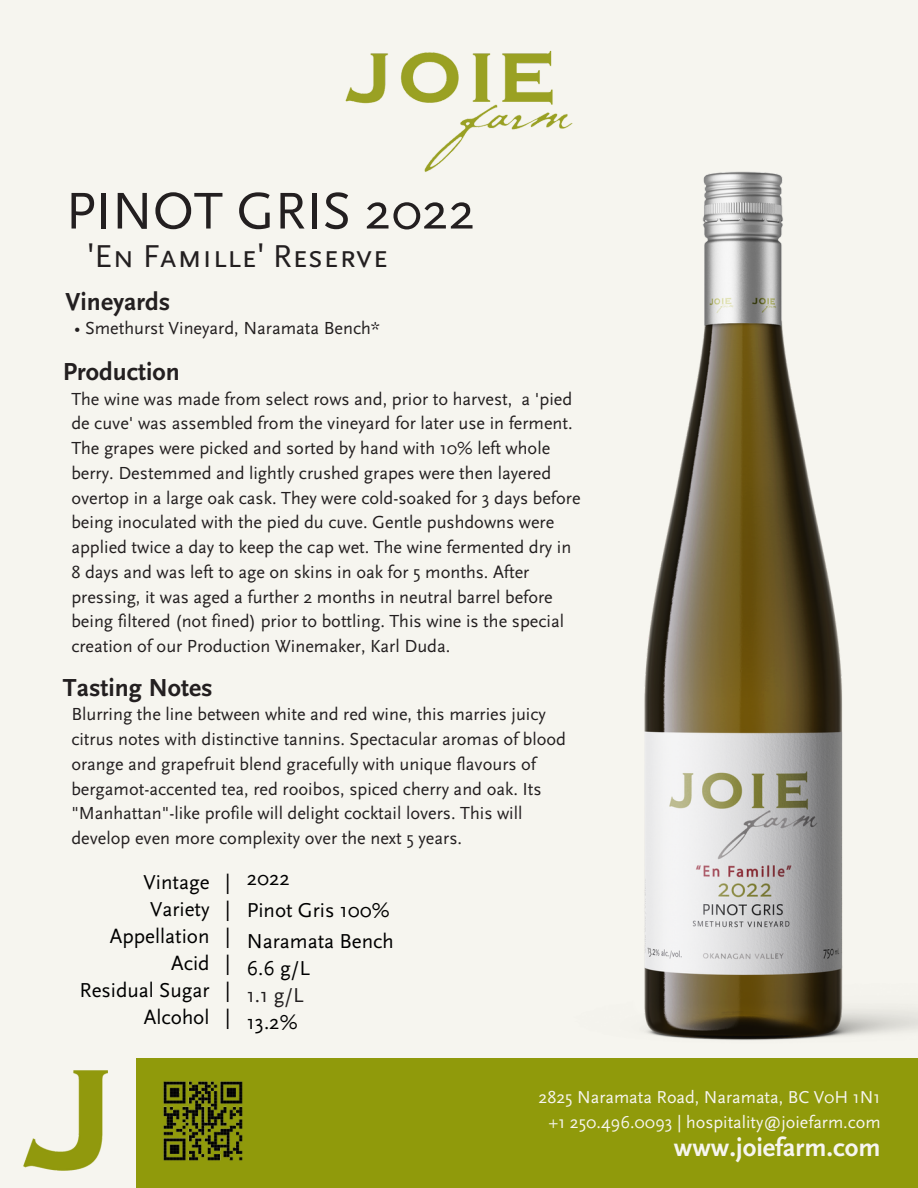
<style>
.page{position:relative;width:918px;height:1188px;background:#f6f5ef}
.page>*{position:absolute;margin:0;border:0;box-sizing:border-box;transform-origin:0 0}
.t1{font:54px "Scala Sans";color:#231f20}
.t2{font:33px "Scala Sans Caps";color:#231f20}
.t3{font:700 26.55px "Scala Sans";color:#f6f5ef}
.t4{font:700 25.65px "Scala Sans";color:#231f20}
.t5{font:21px "Scala Sans";color:#000}
.t6{font:21px "Scala Sans";color:#231f20}
.t7{font:18.3px/24.8px "Scala Sans";color:#231f20}
.t8{font:18px "Scala Sans";color:#f6f5ef}
.s1{font-family:"Noto Sans"}
</style>
<div class="page">
<img style="left:345px;top:50px;width:223px;height:70px">
<div style="left:137px;top:1058px;width:781px;height:130px;background:#909a0b"></div>
<img style="left:23px;top:1071px;width:85px;height:100px">
<img style="left:163px;top:1081px;width:80px;height:80px">
<img style="left:424px;top:120px;width:494px;height:920px">
<p class="t1" style="left:66px;top:182px;width:411px">PINOT GRIS 2022</p>
<p class="t2" style="left:87px;top:238px;width:303px"><span class="s1">'</span>En Famille<span class="s1">'</span> Reserve</p>
<p class="t4" style="left:66px;top:288px;width:106px">Vineyards</p>
<p class="t7" style="left:74px;top:316px;width:308px">• Smethurst Vineyard, Naramata Bench*</p>
<p class="t4" style="left:63px;top:358px;width:118px">Production</p>
<p class="t7" style="left:71px;top:387px;width:511px">The wine was made from select rows and, prior to harvest, a 'pied de cuve' was assembled from the vineyard for later use in ferment.<br>The grapes were picked and sorted by hand with 10% left whole berry. Destemmed and lightly crushed grapes were then layered overtop in a large oak cask. They were cold-soaked for 3 days before being inoculated with the pied du cuve. Gentle pushdowns were applied twice a day to keep the cap wet. The wine fermented dry in 8 days and was left to age on skins in oak for 5 months. After pressing, it was aged a further 2 months in neutral barrel before being filtered (not fined) prior to bottling. This wine is the special creation of our Production Winemaker, Karl Duda.</p>
<p class="t4" style="left:63px;top:673px;width:151px">Tasting Notes</p>
<p class="t7" style="left:71px;top:702px;width:496px">Blurring the line between white and red wine, this marries juicy citrus notes with distinctive tannins. Spectacular aromas of blood orange and grapefruit blend gracefully with unique flavours of bergamot-accented tea, red rooibos, spiced cherry and oak. Its "Manhattan"-like profile will delight cocktail lovers. This will develop even more complexity over the next 5 years.</p>
<p class="t5" style="left:144px;top:871px;width:67px">Vintage</p>
<p class="t5" style="left:150px;top:898px;width:61px">Variety</p>
<p class="t5" style="left:110px;top:925px;width:101px">Appellation</p>
<p class="t5" style="left:171px;top:952px;width:40px">Acid</p>
<p class="t5" style="left:79px;top:979px;width:132px">Residual Sugar</p>
<p class="t5" style="left:144px;top:1006px;width:67px">Alcohol</p>
<p class="t5" style="left:225px;top:871px;width:7px">|</p>
<p class="t5" style="left:225px;top:898px;width:7px">|</p>
<p class="t5" style="left:225px;top:925px;width:7px">|</p>
<p class="t5" style="left:225px;top:952px;width:7px">|</p>
<p class="t5" style="left:225px;top:979px;width:7px">|</p>
<p class="t5" style="left:225px;top:1006px;width:7px">|</p>
<p class="t5" style="left:247px;top:867px;width:45px">2022</p>
<p class="t5" style="left:247px;top:898px;width:144px">Pinot Gris 100%</p>
<p class="t5" style="left:247px;top:930px;width:149px">Naramata Bench</p>
<p class="t5" style="left:247px;top:957px;width:65px">6.6 g/L</p>
<p class="t6" style="left:247px;top:984px;width:58px">1.1 g/L</p>
<p class="t5" style="left:247px;top:1011px;width:52px">13.2%</p>
<p class="t8" style="left:539px;top:1087px;width:344px">2825 Naramata Road, Naramata, BC V0H 1N1</p>
<p class="t8" style="left:549px;top:1112px;width:334px">+1 250.496.0093 | hospitality@joiefarm.com</p>
<p class="t3" style="left:674px;top:1133px;width:208px">www.joiefarm.com</p>
</div>
